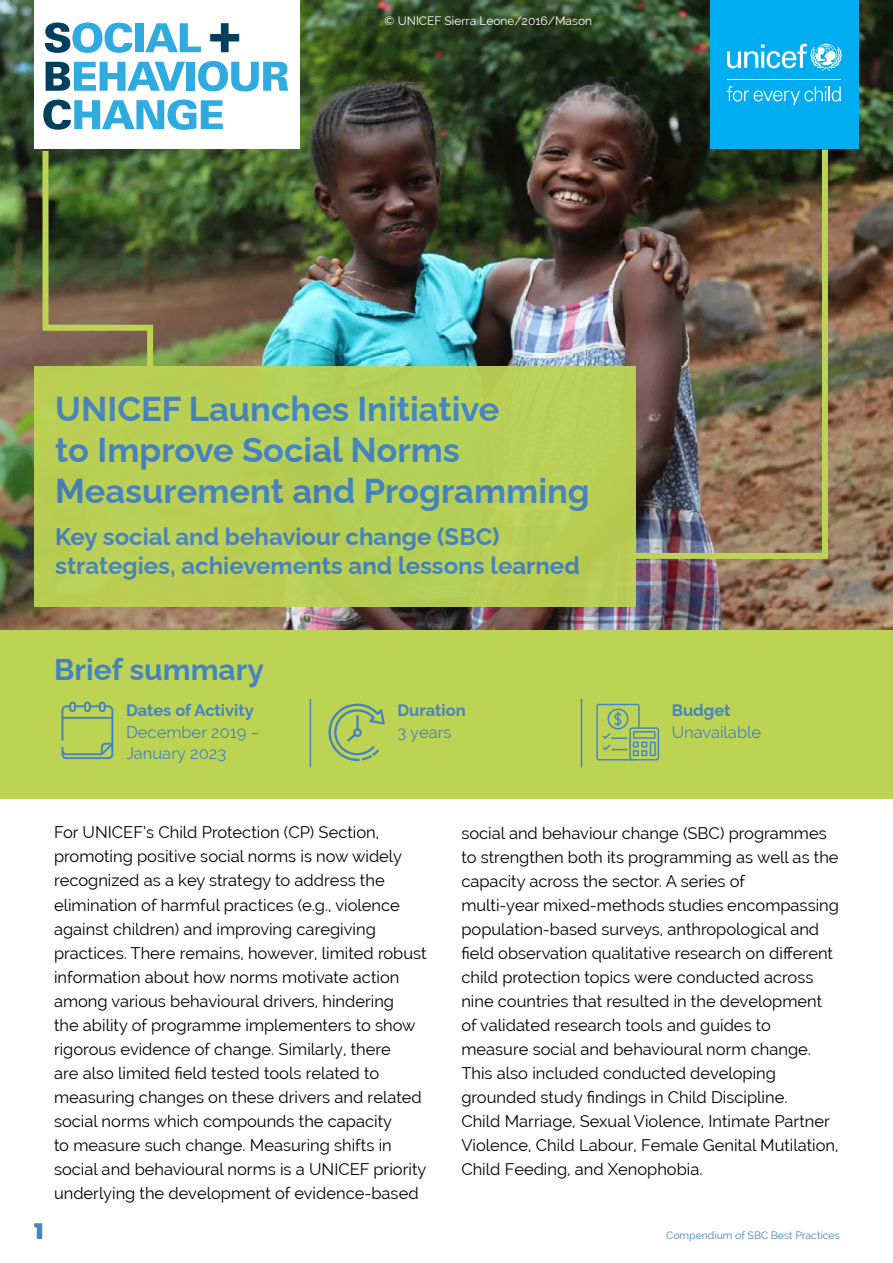
<style>
.page{position:relative;width:893px;height:1263px;background:#fff}
.page>*{position:absolute;margin:0;border:0;box-sizing:border-box;transform-origin:0 0}
.t1{font:700 34.5px/41.4px "Raleway";color:#4683c0}
.t2{font:700 30px "Raleway";color:#4683c0}
.t3{font:700 24px/28.8px "Raleway";color:#4683c0}
.t4{font:900 22.5px "Montserrat";color:#4683c0}
.t5{font:16.5px/24px "Raleway";color:#000}
.t6{font:16.5px/21.6px "Raleway";color:#4683c0}
.t7{font:700 16.5px "Raleway";color:#4683c0}
.t8{font:12px "Raleway";color:#fff}
.t9{font:10.5px "Raleway";color:#4683c0}
</style>
<div class="page">
<img style="left:0;top:0;width:893px;height:631px">
<div style="left:710px;top:0;width:149px;height:149px;background:#00adf0"></div>
<hr style="left:727px;top:79px;width:114px;height:1px;background:#fff">
<svg style="left:727px;top:44px;width:115px;height:27px"></svg>
<svg style="left:727px;top:86px;width:114px;height:19px"></svg>
<div style="left:34px;top:0;width:266px;height:149px;background:#fff"></div>
<svg style="left:45px;top:22px;width:87px;height:31px"></svg>
<div style="left:135px;top:23px;width:9px;height:29px;background:#30abe0"></div>
<svg style="left:145px;top:23px;width:56px;height:29px"></svg>
<svg style="left:210px;top:23px;width:29px;height:29px"></svg>
<svg style="left:46px;top:62px;width:139px;height:29px"></svg>
<div style="left:187px;top:62px;width:8px;height:29px;background:#30abe0"></div>
<svg style="left:198px;top:61px;width:90px;height:30px"></svg>
<svg style="left:43px;top:100px;width:180px;height:30px"></svg>
<div style="left:0;top:631px;width:893px;height:168px;background:#bdd353"></div>
<hr style="left:310px;top:699px;width:1px;height:68px;background:#4683c0">
<hr style="left:581px;top:699px;width:1px;height:68px;background:#4683c0">
<svg style="left:61px;top:701px;width:52px;height:58px"></svg>
<svg style="left:328px;top:703px;width:57px;height:58px"></svg>
<svg style="left:596px;top:704px;width:63px;height:56px"></svg>
<div style="left:34px;top:367px;width:601px;height:240px;background:#bdd353"></div>
<img style="left:629px;top:143px;width:202px;height:419px">
<svg style="left:40px;top:149px;width:116px;height:218px"></svg>
<p class="t8" style="left:385px;top:14px;width:209px">© UNICEF Sierra Leone/2016/Mason</p>
<h1 class="t1" style="left:55px;top:384px;width:536px">UNICEF Launches Initiative<br>to Improve Social Norms<br>Measurement and Programming</h1>
<h3 class="t3" style="left:55px;top:520px;width:526px">Key social and behaviour change (SBC) strategies, achievements and lessons learned</h3>
<h2 class="t2" style="left:54px;top:646px;width:211px">Brief summary</h2>
<p class="t7" style="left:126px;top:697px;width:129px">Dates of Activity</p>
<p class="t6" style="left:126px;top:721px;width:136px">December 2019 –<br>January 2023</p>
<p class="t7" style="left:397px;top:697px;width:70px">Duration</p>
<p class="t6" style="left:397px;top:721px;width:56px">3 years</p>
<p class="t7" style="left:672px;top:697px;width:60px">Budget</p>
<p class="t6" style="left:672px;top:721px;width:91px">Unavailable</p>
<p class="t5" style="left:54px;top:821px;width:374px">For UNICEF’s Child Protection (CP) Section, promoting positive social norms is now widely recognized as a key strategy to address the elimination of harmful practices (e.g., violence against children) and improving caregiving practices. There remains, however, limited robust information about how norms motivate action among various behavioural drivers, hindering<br>the ability of programme implementers to show rigorous evidence of change. Similarly, there<br>are also limited field tested tools related to measuring changes on these drivers and related social norms which compounds the capacity<br>to measure such change. Measuring shifts in social and behavioural norms is a UNICEF priority underlying the development of evidence-based</p>
<p class="t5" style="left:461px;top:821px;width:379px">social and behaviour change (SBC) programmes to strengthen both its programming as well as the capacity across the sector. A series of<br>multi-year mixed-methods studies encompassing population-based surveys, anthropological and field observation qualitative research on different child protection topics were conducted across nine countries that resulted in the development of validated research tools and guides to measure social and behavioural norm change.<br>This also included conducted developing grounded study findings in Child Discipline.<br>Child Marriage, Sexual Violence, Intimate Partner Violence, Child Labour, Female Genital Mutilation, Child Feeding, and Xenophobia.</p>
<h3 class="t4" style="left:34px;top:1214px;width:11px">1</h3>
<p class="t9" style="left:666px;top:1229px;width:175px">Compendium of SBC Best Practices</p>
</div>
